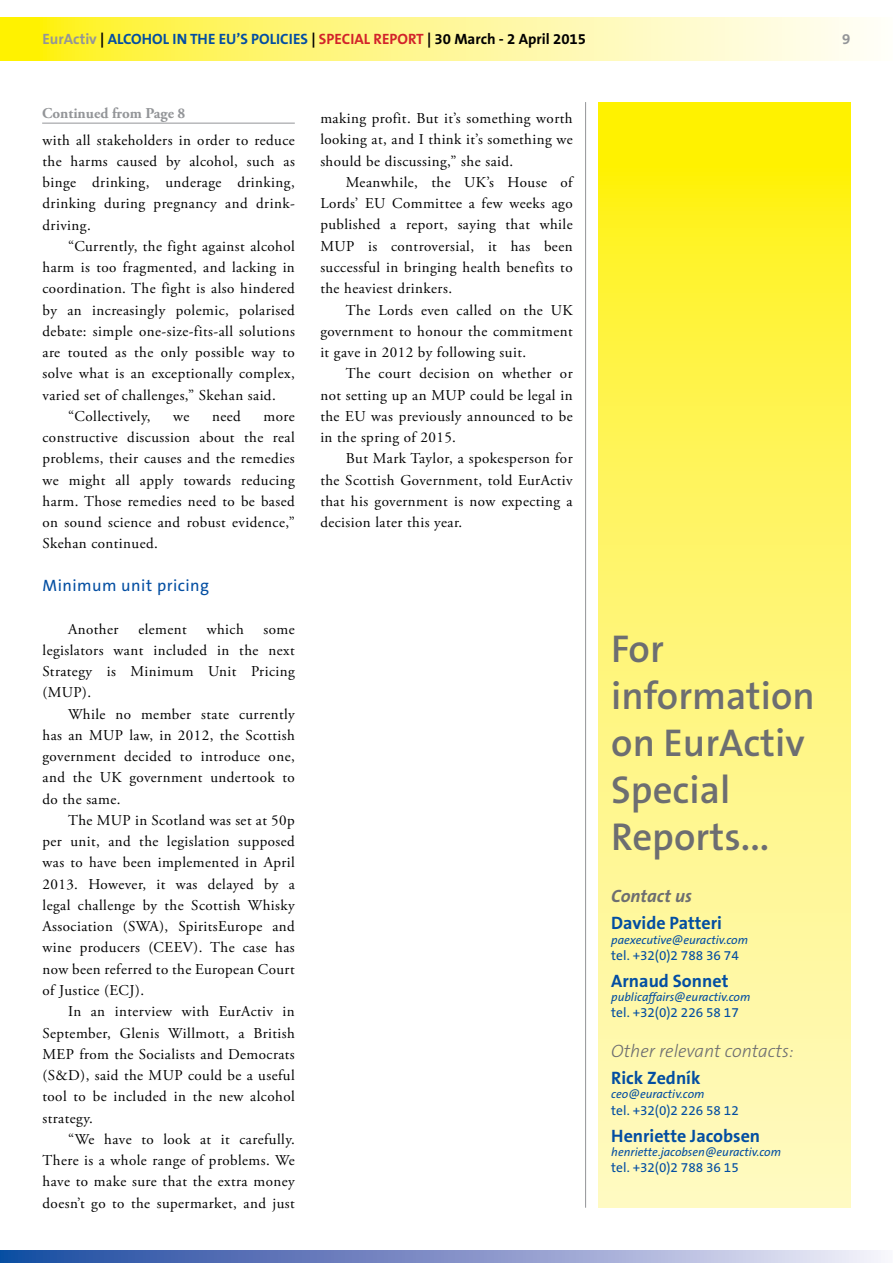
<style>
.page{position:relative;width:893px;height:1263px;background:#fff}
.page>*{position:absolute;margin:0;border:0;box-sizing:border-box;transform-origin:0 0}
.t1{font:600 39px/46.8px "The Sans B6";color:#6d6e71}
.t2{font:700 18px "The Sans B7";color:#034ea2}
.t3{font:italic 300 18px "The Sans B3";color:#6d6e71}
.t4{font:italic 700 18px "The Sans B7";color:#6d6e71}
.t5{font:16.5px "The Sans B5 Plain";letter-spacing:.03em;color:#034ea2}
.t6{font:15px/21.3px "Adobe Garamond Pro";letter-spacing:.03em;color:#000;text-align:justify}
.t7{font:700 15px "The Sans B7";color:#034ea2}
.t8{font:700 15px "Adobe Garamond Pro";color:#939598}
.t9{font:700 15px "The Sans B7";color:#939598}
.t10{font:13.5px "The Sans B5 Plain";color:#034ea2}
.t11{font:italic 12px "The Sans B5 Plain";color:#034ea2}
.s1{color:#939598}
.s2{color:#000}
.s3{color:#d2232a}
</style>
<div class="page">
<svg style="left:0;top:18px;width:867px;height:42px;background:#fff78d"></svg>
<svg style="left:0;top:1250px;width:881px;height:13px;background:#8295c9"></svg>
<svg style="left:598px;top:102px;width:253px;height:1106px;background:#fff570"></svg>
<hr style="left:585px;top:102px;width:1px;height:1106px;background:#939598">
<hr style="left:42px;top:123px;width:253px;height:1px;background:#939598">
<p class="t7" style="left:43px;top:31px;width:545px"><span class="s1">EurActiv</span> <span class="s2">|</span> ALCOHOL IN THE EU’S POLICIES <span class="s2">|</span> <span class="s3">SPECIAL REPORT</span> <span class="s2">| 30 March - 2 April 2015</span></p>
<p class="t9" style="left:842px;top:31px;width:10px">9</p>
<p class="t8" style="left:42px;top:105px;width:145px">Continued from Page 8</p>
<p class="t6" style="left:43px;top:130px;width:254px">with all stakeholders in order to reduce the harms caused by alcohol, such as binge drinking, underage drinking, drinking during pregnancy and drink&shy;driving.</p>
<p class="t6" style="left:68px;top:236px;width:228px">“Currently, the fight against alcohol</p>
<p class="t6" style="left:43px;top:257px;width:254px">harm is too fragmented, and lacking in</p>
<p class="t6" style="left:43px;top:278px;width:254px">coordination. The fight is also hindered</p>
<p class="t6" style="left:43px;top:300px;width:254px">by an increasingly polemic, polarised</p>
<p class="t6" style="left:43px;top:321px;width:254px">debate: simple one-size-fits-all solutions</p>
<p class="t6" style="left:43px;top:342px;width:254px">are touted as the only possible way to</p>
<p class="t6" style="left:43px;top:363px;width:254px">solve what is an exceptionally complex,</p>
<p class="t6" style="left:43px;top:385px;width:235px">varied set of challenges,” Skehan said.</p>
<p class="t6" style="left:68px;top:406px;width:84px">“Collectively,</p>
<p class="t6" style="left:173px;top:406px;width:18px">we</p>
<p class="t6" style="left:212px;top:406px;width:30px">need</p>
<p class="t6" style="left:43px;top:406px;width:254px;text-indent:221px">more constructive discussion about the real problems, their causes and the remedies we might all apply towards reducing harm. Those remedies need to be based on sound science and robust evidence,” Skehan continued.</p>
<p class="t5" style="left:43px;top:577px;width:168px">Minimum unit pricing</p>
<p class="t6" style="left:68px;top:619px;width:52px">Another</p>
<p class="t6" style="left:138px;top:619px;width:50px">element</p>
<p class="t6" style="left:207px;top:619px;width:39px">which</p>
<p class="t6" style="left:43px;top:619px;width:254px;text-indent:221px">some legislators want included in the next Strategy is Minimum Unit Pricing (MUP).</p>
<p class="t6" style="left:43px;top:704px;width:254px;text-indent:26px">While no member state currently has an MUP law, in 2012, the Scottish government decided to introduce one, and the UK government undertook to do the same.</p>
<p class="t6" style="left:43px;top:810px;width:254px;text-indent:26px">The MUP in Scotland was set at 50p per unit, and the legislation supposed was to have been implemented in April 2013. However, it was delayed by a legal challenge by the Scottish Whisky Association (SWA), SpiritsEurope and wine producers (CEEV). The case has now been referred to the European Court of Justice (ECJ).</p>
<p class="t6" style="left:43px;top:1001px;width:254px;text-indent:26px">In an interview with EurActiv in September, Glenis Willmott, a British MEP from the Socialists and Democrats (S&amp;D), said the MUP could be a useful tool to be included in the new alcohol strategy.</p>
<p class="t6" style="left:43px;top:1129px;width:254px;text-indent:26px">“We have to look at it carefully.<br>There is a whole range of problems. We have to make sure that the extra money doesn’t go to the supermarket, and just</p>
<p class="t6" style="left:320px;top:108px;width:254px">making profit. But it’s something worth looking at, and I think it’s something we should be discussing,” she said.</p>
<p class="t6" style="left:320px;top:172px;width:254px;text-indent:26px">Meanwhile, the UK’s House of Lords’ EU Committee a few weeks ago published a report, saying that while MUP is controversial, it has been successful in bringing health benefits to the heaviest drinkers.</p>
<p class="t6" style="left:320px;top:300px;width:254px;text-indent:26px">The Lords even called on the UK government to honour the commitment it gave in 2012 by following suit.</p>
<p class="t6" style="left:320px;top:363px;width:254px;text-indent:26px">The court decision on whether or not setting up an MUP could be legal in the EU was previously announced to be in the spring of 2015.</p>
<p class="t6" style="left:320px;top:448px;width:254px;text-indent:26px">But Mark Taylor, a spokesperson for the Scottish Government, told EurActiv that his government is now expecting a decision later this year.</p>
<h1 class="t1" style="left:611px;top:627px;width:205px">For information on EurActiv<br>Special<br>Reports...</h1>
<p class="t4" style="left:611px;top:886px;width:82px">Contact us</p>
<p class="t2" style="left:611px;top:913px;width:112px">Davide Patteri</p>
<p class="t11" style="left:611px;top:933px;width:138px">paexecutive@euractiv.com</p>
<p class="t10" style="left:611px;top:948px;width:129px">tel. +32(0)2 788 36 74</p>
<p class="t2" style="left:611px;top:971px;width:119px">Arnaud Sonnet</p>
<p class="t11" style="left:611px;top:990px;width:141px">publicaffairs@euractiv.com</p>
<p class="t10" style="left:611px;top:1005px;width:129px">tel. +32(0)2 226 58 17</p>
<p class="t3" style="left:611px;top:1041px;width:184px">Other relevant contacts:</p>
<p class="t2" style="left:611px;top:1068px;width:91px">Rick Zedník</p>
<p class="t11" style="left:611px;top:1088px;width:95px">ceo@euractiv.com</p>
<p class="t10" style="left:611px;top:1103px;width:129px">tel. +32(0)2 226 58 12</p>
<p class="t2" style="left:611px;top:1126px;width:150px">Henriette Jacobsen</p>
<p class="t11" style="left:611px;top:1145px;width:171px">henriette.jacobsen@euractiv.com</p>
<p class="t10" style="left:611px;top:1160px;width:129px">tel. +32(0)2 788 36 15</p>
</div>
